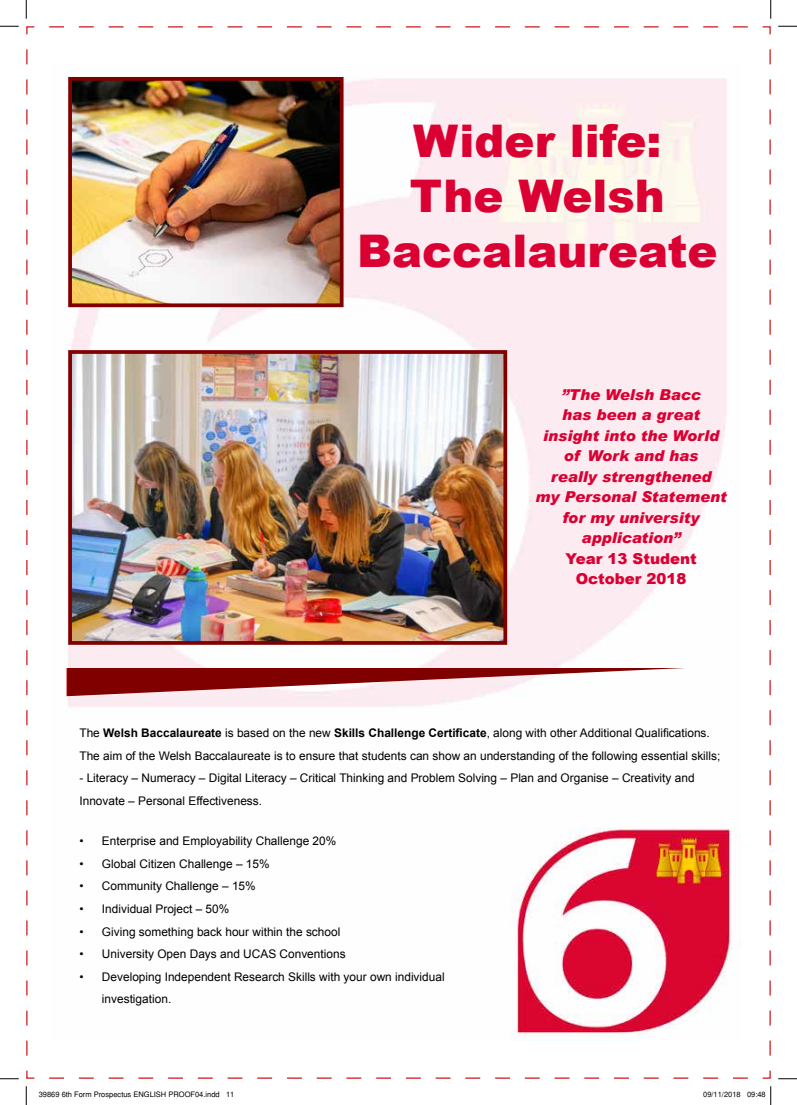
<style>
.page{position:relative;width:797px;height:1105px;background:#fff}
.page>*{position:absolute;margin:0;border:0;box-sizing:border-box;transform-origin:0 0}
.t1{font:900 45px/55.5px "Arial";color:#da0032;text-align:center}
.t2{font:italic 900 15px/20.5px "Arial";color:#da0032;text-align:center}
.t3{font:900 15px/20.5px "Arial";color:#da0032;text-align:center}
.t4{font:11.88px/22.5px "Arial";color:#000}
.t5{font:7.5px "Helvetica";color:#000}
.s1{font-weight:700}
</style>
<div class="page">
<img style="left:26px;top:26px;width:744px;height:1053px">
<svg style="left:0;top:25px;width:19px;height:2px"></svg>
<svg style="left:778px;top:25px;width:19px;height:2px"></svg>
<svg style="left:0;top:1078px;width:19px;height:1px"></svg>
<svg style="left:778px;top:1078px;width:19px;height:1px"></svg>
<svg style="left:25px;top:0;width:2px;height:19px"></svg>
<svg style="left:25px;top:1086px;width:2px;height:19px"></svg>
<svg style="left:770px;top:0;width:1px;height:19px"></svg>
<svg style="left:770px;top:1086px;width:1px;height:19px"></svg>
<h1 class="t1" style="left:357px;top:111px;width:362px">Wider life:<br>The Welsh<br>Baccalaureate</h1>
<p class="t2" style="left:535px;top:384px;width:193px">”The Welsh Bacc<br>has been a great insight into the World of Work and has<br>really strengthened<br>my Personal Statement for my university application”</p>
<p class="t3" style="left:565px;top:548px;width:133px">Year 13 Student<br>October 2018</p>
<p class="t4" style="left:79px;top:722px;width:642px">The <span class="s1">Welsh Baccalaureate</span> is based on the new <span class="s1">Skills Challenge Certificate</span>, along with other Additional Qualifications.<br>The aim of the Welsh Baccalaureate is to ensure that students can show an understanding of the following essential skills;</p>
<p class="t4" style="left:79px;top:767px;width:616px">- Literacy – Numeracy – Digital Literacy – Critical Thinking and Problem Solving – Plan and Organise – Creativity and<br>Innovate – Personal Effectiveness.</p>
<p class="t4" style="left:79px;top:830px;width:258px">• Enterprise and Employability Challenge 20%</p>
<p class="t4" style="left:79px;top:853px;width:192px">• Global Citizen Challenge – 15%</p>
<p class="t4" style="left:79px;top:875px;width:178px">• Community Challenge – 15%</p>
<p class="t4" style="left:79px;top:898px;width:151px">• Individual Project – 50%</p>
<p class="t4" style="left:79px;top:920px;width:262px">• Giving something back hour within the school</p>
<p class="t4" style="left:79px;top:943px;width:268px">• University Open Days and UCAS Conventions</p>
<p class="t4" style="left:102px;top:965px;width:344px;text-indent:-23px">• Developing Independent Research Skills with your own individual investigation.</p>
<p class="t5" style="left:39px;top:1090px;width:197px">39869 6th Form Prospectus ENGLISH PROOF04.indd 11</p>
<p class="t5" style="left:703px;top:1090px;width:64px">09/11/2018 09:48</p>
</div>
